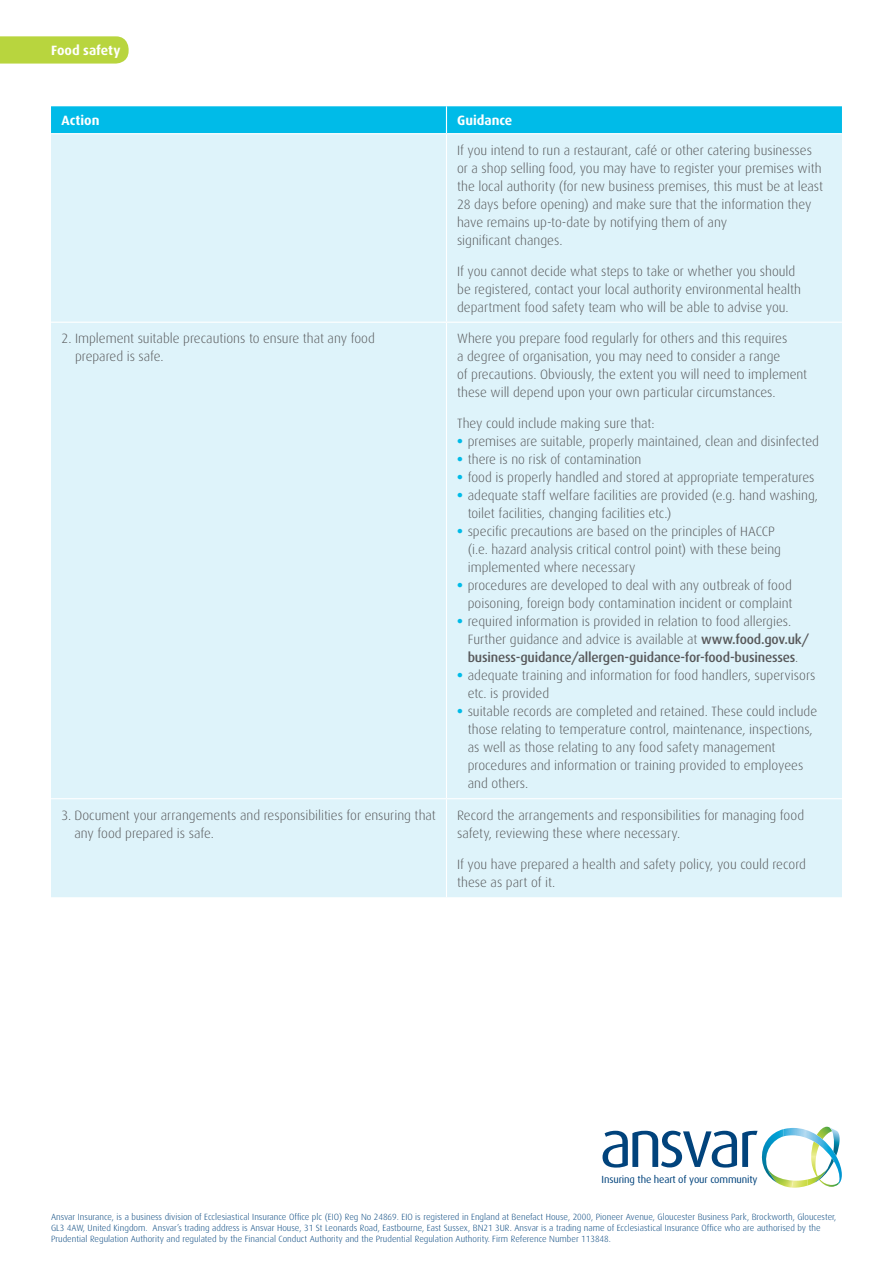
<style>
.page{position:relative;width:893px;height:1263px;background:#fff}
.page>*{position:absolute;margin:0;border:0;box-sizing:border-box;transform-origin:0 0}
.Table_-_Body{font:300 13.5px/18px "Dax";color:#57585a}
.Table___Body_Before{font:300 13.5px "Dax";letter-spacing:-.005em;color:#57585a}
.Table___Header{font:700 13.5px "Dax";color:#fff}
.t1{font:10.35px "Dax";letter-spacing:-.015em;color:#01437c}
.t2{font:300 9px/10.8px "Dax";color:#01437c}
.s1{font-weight:800;color:#00bbe8}
.s2{font-weight:500}
</style>
<div class="page">
<svg style="left:0;top:36px;width:129px;height:28px;background:#bbd747"></svg>
<svg style="left:602px;top:1127px;width:240px;height:61px"></svg>
<img style="left:761px;top:1129px;width:23px;height:53px">
<div style="left:51px;top:134px;width:791px;height:763px;background:#def3fa"></div>
<div style="left:51px;top:106px;width:791px;height:27px;background:#00bbe8"></div>
<hr style="left:446px;top:134px;width:1px;height:188px;background:#fff">
<hr style="left:51px;top:322px;width:395px;height:1px;background:#fff">
<hr style="left:446px;top:322px;width:396px;height:1px;background:#fff">
<hr style="left:446px;top:323px;width:1px;height:475px;background:#fff">
<hr style="left:51px;top:798px;width:395px;height:1px;background:#fff">
<hr style="left:446px;top:798px;width:396px;height:1px;background:#fff">
<hr style="left:446px;top:799px;width:1px;height:98px;background:#fff">
<p class="Table___Header" style="left:51px;top:43px;width:71px">Food safety</p>
<p class="Table___Header" style="left:62px;top:113px;width:39px">Action</p>
<p class="Table___Header" style="left:457px;top:113px;width:57px">Guidance</p>
<p class="Table_-_Body" style="left:457px;top:141px;width:368px">If you intend to run a restaurant, café or other catering businesses or a shop selling food, you may have to register your premises with the local authority (for new business premises, this must be at least 28 days before opening) and make sure that the information they have remains up-to-date by notifying them of any<br>significant changes.</p>
<p class="Table_-_Body" style="left:457px;top:262px;width:345px">If you cannot decide what steps to take or whether you should be registered, contact your local authority environmental health department food safety team who will be able to advise you.</p>
<p class="Table_-_Body" style="left:75px;top:330px;width:301px;text-indent:-13px">2. Implement suitable precautions to ensure that any food prepared is safe.</p>
<p class="Table_-_Body" style="left:457px;top:330px;width:352px">Where you prepare food regularly for others and this requires<br>a degree of organisation, you may need to consider a range<br>of precautions. Obviously, the extent you will need to implement these will depend upon your own particular circumstances.</p>
<p class="Table___Body_Before" style="left:457px;top:416px;width:199px">They could include making sure that:</p>
<p class="Table_-_Body" style="left:457px;top:432px;width:363px"><span class="s1">•</span> premises are suitable, properly maintained, clean and disinfected</p>
<p class="Table_-_Body" style="left:457px;top:450px;width:186px"><span class="s1">•</span> there is no risk of contamination</p>
<p class="Table_-_Body" style="left:457px;top:468px;width:359px"><span class="s1">•</span> food is properly handled and stored at appropriate temperatures</p>
<p class="Table_-_Body" style="left:468px;top:486px;width:352px;text-indent:-11px"><span class="s1">•</span> adequate staff welfare facilities are provided (e.g. hand washing, toilet facilities, changing facilities etc.)</p>
<p class="Table_-_Body" style="left:468px;top:522px;width:315px;text-indent:-11px"><span class="s1">•</span> specific precautions are based on the principles of HACCP (i.e. hazard analysis critical control point) with these being implemented where necessary</p>
<p class="Table_-_Body" style="left:457px;top:576px;width:337px;text-align:right"><span class="s1">•</span> procedures are developed to deal with any outbreak of food poisoning, foreign body contamination incident or complaint</p>
<p class="Table_-_Body" style="left:468px;top:612px;width:343px;text-indent:-11px"><span class="s1">•</span> required information is provided in relation to food allergies.<br>Further guidance and advice is available at <span class="s2">www.food.gov.uk/ business-guidance/allergen-guidance-for-food-businesses</span>.</p>
<p class="Table_-_Body" style="left:468px;top:666px;width:349px;text-indent:-11px"><span class="s1">•</span> adequate training and information for food handlers, supervisors etc. is provided</p>
<p class="Table_-_Body" style="left:468px;top:702px;width:351px;text-indent:-11px"><span class="s1">•</span> suitable records are completed and retained. These could include those relating to temperature control, maintenance, inspections, as well as those relating to any food safety management procedures and information or training provided to employees and others.</p>
<p class="Table_-_Body" style="left:74px;top:806px;width:363px;text-indent:-13px">3. Document your arrangements and responsibilities for ensuring that any food prepared is safe.</p>
<p class="Table_-_Body" style="left:457px;top:806px;width:349px">Record the arrangements and responsibilities for managing food safety, reviewing these where necessary.</p>
<p class="Table_-_Body" style="left:457px;top:855px;width:350px">If you have prepared a health and safety policy, you could record these as part of it.</p>
<p class="t1" style="left:602px;top:1173px;width:158px">Insuring the heart of your community</p>
<p class="t2" style="left:51px;top:1212px;width:787px">Ansvar Insurance, is a business division of Ecclesiastical Insurance Office plc (EIO) Reg No 24869. EIO is registered in England at Benefact House, 2000, Pioneer Avenue, Gloucester Business Park, Brockworth, Gloucester,<br>GL3 4AW, United Kingdom. Ansvar’s trading address is Ansvar House, 31 St Leonards Road, Eastbourne, East Sussex, BN21 3UR. Ansvar is a trading name of Ecclesiastical Insurance Office who are authorised by the<br>Prudential Regulation Authority and regulated by the Financial Conduct Authority and the Prudential Regulation Authority. Firm Reference Number 113848.</p>
</div>
